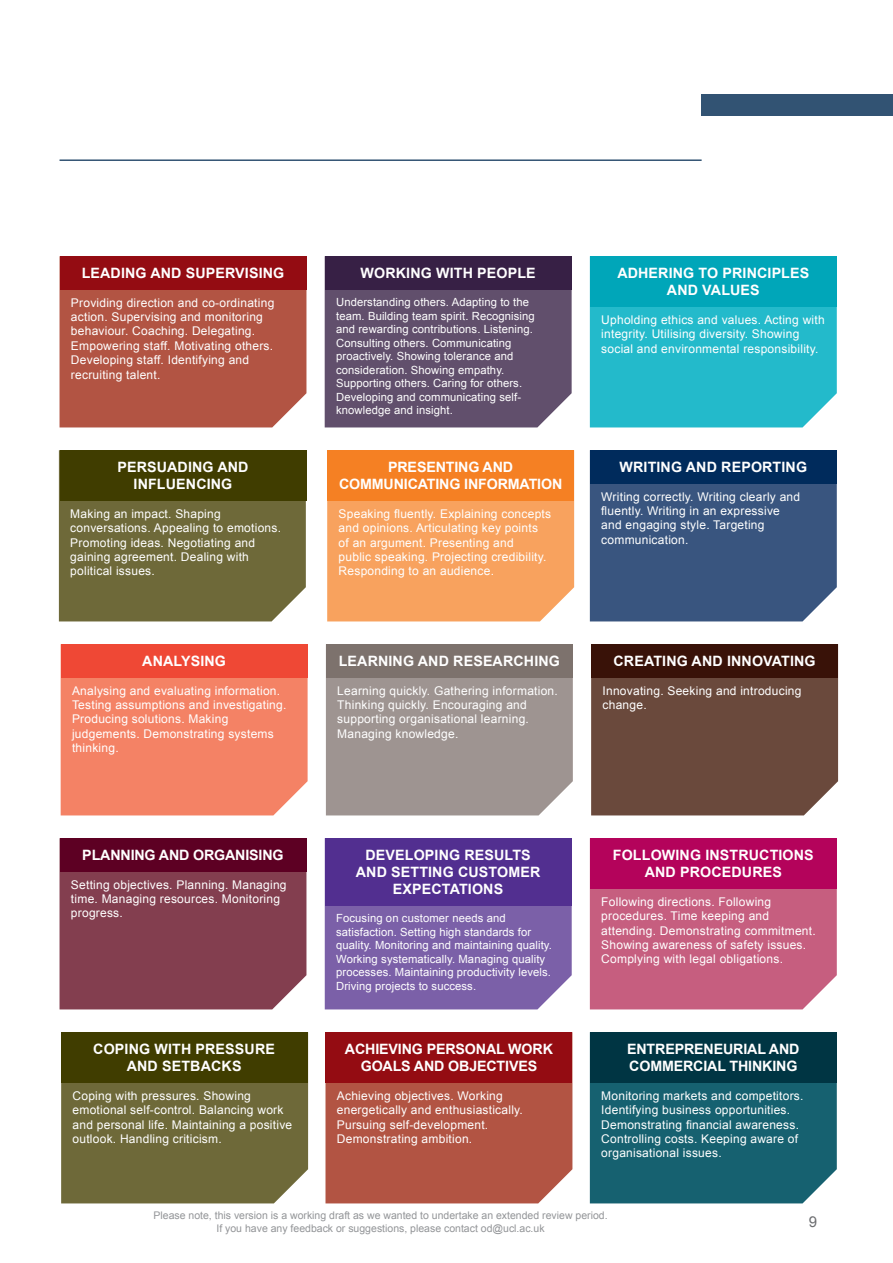
<style>
.page{position:relative;width:893px;height:1263px;background:#fff}
.page>*{position:absolute;margin:0;border:0;box-sizing:border-box;transform-origin:0 0}
.t1{font:15px "Arial";color:#6c6d70}
.t2{font:700 14.25px/17.1px "Arial";letter-spacing:.01em;color:#fff;text-align:center}
.t3{font:700 14.25px/17.1px "Arial";letter-spacing:-.01em;color:#fff;text-align:center}
.t4{font:12px/14.4px "Arial";letter-spacing:.02em;color:#fff}
.t5{font:11.25px/13.5px "Arial";letter-spacing:.01em;color:#fff}
.t6{font:10.5px/12.6px "Arial";color:#939598;text-align:center}
</style>
<div class="page">
<div style="left:702px;top:95px;width:191px;height:21px;background:#325373"></div>
<hr style="left:60px;top:159px;width:642px;height:2px;background:#325373">
<div style="left:590px;top:483px;width:247px;height:138px;background:#39557f"></div>
<div style="left:590px;top:450px;width:247px;height:33px;background:#002b5c"></div>
<div style="left:61px;top:677px;width:247px;height:138px;background:#f48265"></div>
<div style="left:61px;top:644px;width:247px;height:33px;background:#ef4835"></div>
<div style="left:326px;top:677px;width:247px;height:138px;background:#9e9491"></div>
<div style="left:326px;top:644px;width:247px;height:33px;background:#7d726d"></div>
<div style="left:591px;top:677px;width:247px;height:138px;background:#6a493c"></div>
<div style="left:591px;top:644px;width:247px;height:33px;background:#391208"></div>
<div style="left:327px;top:500px;width:247px;height:121px;background:#f8a25e"></div>
<div style="left:327px;top:450px;width:247px;height:50px;background:#f58023"></div>
<div style="left:325px;top:1082px;width:247px;height:121px;background:#b25443"></div>
<div style="left:325px;top:1032px;width:247px;height:50px;background:#940c12"></div>
<div style="left:590px;top:1082px;width:247px;height:121px;background:#166170"></div>
<div style="left:590px;top:1032px;width:247px;height:50px;background:#003543"></div>
<div style="left:325px;top:905px;width:247px;height:104px;background:#7b60a8"></div>
<div style="left:325px;top:838px;width:247px;height:67px;background:#522f90"></div>
<div style="left:590px;top:888px;width:247px;height:121px;background:#c65e7f"></div>
<div style="left:590px;top:838px;width:247px;height:50px;background:#b4035b"></div>
<div style="left:61px;top:1082px;width:247px;height:121px;background:#6e6939"></div>
<div style="left:61px;top:1032px;width:247px;height:50px;background:#403d00"></div>
<div style="left:60px;top:871px;width:246px;height:138px;background:#833e4f"></div>
<div style="left:60px;top:838px;width:246px;height:33px;background:#5d0023"></div>
<div style="left:60px;top:289px;width:246px;height:138px;background:#b25443"></div>
<div style="left:60px;top:256px;width:246px;height:33px;background:#940c12"></div>
<div style="left:325px;top:289px;width:247px;height:138px;background:#614f6c"></div>
<div style="left:325px;top:256px;width:247px;height:33px;background:#372045"></div>
<div style="left:590px;top:306px;width:247px;height:121px;background:#23bacb"></div>
<div style="left:590px;top:256px;width:247px;height:50px;background:#00a6b9"></div>
<div style="left:59px;top:450px;width:247px;height:171px;background:#6e6939"></div>
<div style="left:60px;top:450px;width:246px;height:50px;background:#403d00"></div>
<p class="t2" style="left:82px;top:265px;width:204px">LEADING AND SUPERVISING</p>
<p class="t2" style="left:361px;top:265px;width:177px">WORKING WITH PEOPLE</p>
<p class="t2" style="left:617px;top:265px;width:193px">ADHERING TO PRINCIPLES<br>AND VALUES</p>
<p class="t4" style="left:71px;top:295px;width:205px">Providing direction and co-ordinating action. Supervising and monitoring behaviour. Coaching. Delegating.<br>Empowering staff. Motivating others.<br>Developing staff. Identifying and recruiting talent.</p>
<p class="t5" style="left:336px;top:296px;width:200px">Understanding others. Adapting to the team. Building team spirit. Recognising and rewarding contributions. Listening.<br>Consulting others. Communicating proactively. Showing tolerance and consideration. Showing empathy.<br>Supporting others. Caring for others.<br>Developing and communicating self&shy;knowledge and insight.</p>
<p class="t4" style="left:601px;top:312px;width:225px">Upholding ethics and values. Acting with integrity. Utilising diversity. Showing social and environmental responsibility.</p>
<p class="t2" style="left:117px;top:459px;width:133px">PERSUADING AND<br>INFLUENCING</p>
<p class="t3" style="left:339px;top:459px;width:225px">PRESENTING AND<br>COMMUNICATING INFORMATION</p>
<p class="t2" style="left:619px;top:459px;width:189px">WRITING AND REPORTING</p>
<p class="t4" style="left:70px;top:506px;width:212px">Making an impact. Shaping conversations. Appealing to emotions.<br>Promoting ideas. Negotiating and gaining agreement. Dealing with political issues.</p>
<p class="t4" style="left:339px;top:506px;width:214px">Speaking fluently. Explaining concepts and opinions. Articulating key points of an argument. Presenting and<br>public speaking. Projecting credibility.<br>Responding to an audience.</p>
<p class="t4" style="left:601px;top:489px;width:200px">Writing correctly. Writing clearly and fluently. Writing in an expressive and engaging style. Targeting communication.</p>
<p class="t2" style="left:142px;top:653px;width:85px">ANALYSING</p>
<p class="t2" style="left:339px;top:653px;width:223px">LEARNING AND RESEARCHING</p>
<p class="t2" style="left:614px;top:653px;width:204px">CREATING AND INNOVATING</p>
<p class="t4" style="left:72px;top:683px;width:216px">Analysing and evaluating information.<br>Testing assumptions and investigating.<br>Producing solutions. Making judgements. Demonstrating systems thinking.</p>
<p class="t4" style="left:337px;top:683px;width:222px">Learning quickly. Gathering information.<br>Thinking quickly. Encouraging and supporting organisational learning.<br>Managing knowledge.</p>
<p class="t4" style="left:603px;top:683px;width:200px">Innovating. Seeking and introducing change.</p>
<p class="t3" style="left:82px;top:847px;width:203px">PLANNING AND ORGANISING</p>
<p class="t4" style="left:71px;top:877px;width:217px">Setting objectives. Planning. Managing time. Managing resources. Monitoring progress.</p>
<p class="t2" style="left:356px;top:847px;width:186px">DEVELOPING RESULTS<br>AND SETTING CUSTOMER<br>EXPECTATIONS</p>
<p class="t5" style="left:336px;top:912px;width:217px">Focusing on customer needs and satisfaction. Setting high standards for quality. Monitoring and maintaining quality.<br>Working systematically. Managing quality processes. Maintaining productivity levels.<br>Driving projects to success.</p>
<p class="t2" style="left:613px;top:847px;width:202px">FOLLOWING INSTRUCTIONS<br>AND PROCEDURES</p>
<p class="t4" style="left:601px;top:894px;width:216px">Following directions. Following procedures. Time keeping and attending. Demonstrating commitment.<br>Showing awareness of safety issues.<br>Complying with legal obligations.</p>
<p class="t2" style="left:93px;top:1041px;width:183px">COPING WITH PRESSURE<br>AND SETBACKS</p>
<p class="t3" style="left:345px;top:1041px;width:209px">ACHIEVING PERSONAL WORK<br>GOALS AND OBJECTIVES</p>
<p class="t3" style="left:627px;top:1041px;width:174px;text-align:left">ENTREPRENEURIAL AND<br>COMMERCIAL THINKING</p>
<p class="t4" style="left:73px;top:1088px;width:221px">Coping with pressures. Showing emotional self-control. Balancing work and personal life. Maintaining a positive outlook. Handling criticism.</p>
<p class="t4" style="left:337px;top:1088px;width:188px">Achieving objectives. Working energetically and enthusiastically.<br>Pursuing self-development.<br>Demonstrating ambition.</p>
<p class="t4" style="left:601px;top:1088px;width:204px">Monitoring markets and competitors.<br>Identifying business opportunities.<br>Demonstrating financial awareness.<br>Controlling costs. Keeping aware of organisational issues.</p>
<p class="t6" style="left:154px;top:1209px;width:456px">Please note, this version is a working draft as we wanted to undertake an extended review period.<br>If you have any feedback or suggestions, please contact od@ucl.ac.uk</p>
<p class="t1" style="left:809px;top:1212px;width:10px">9</p>
</div>
